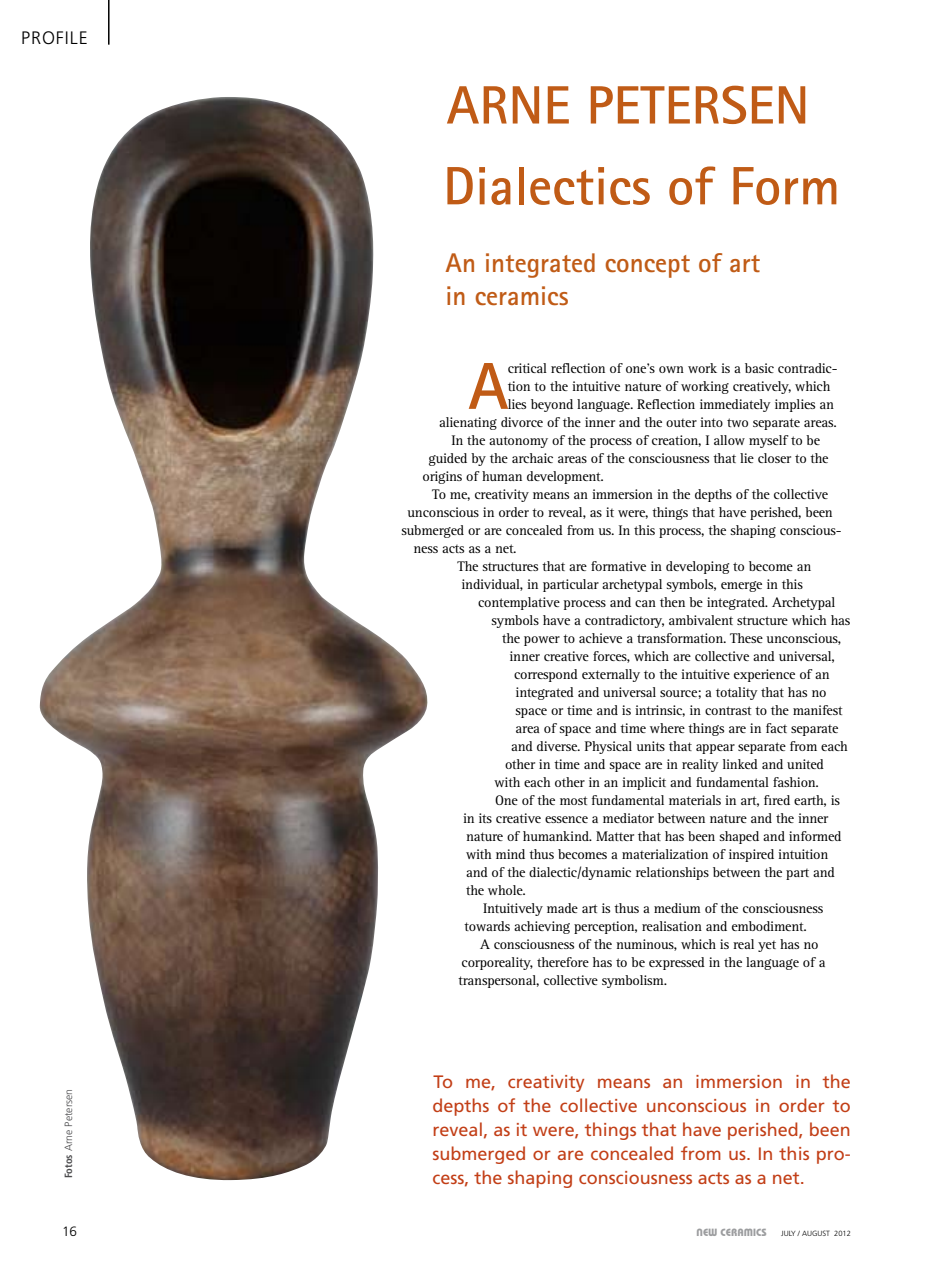
<style>
.page{position:relative;width:936px;height:1276px;background:#fff}
.page>*{position:absolute;margin:0;border:0;box-sizing:border-box;transform-origin:0 0}
.t1{font:700 66.45px "Rotis Sans Serif";color:#c05b16}
.t2{font:700 54px "Rotis Sans Serif";color:#c05b16}
.t3{font:700 27px/32.4px "Rotis Sans Serif";color:#c05b16}
.t4{font:18px/24px "Frutiger";color:#c23e16;text-align:justify}
.t5{font:300 18px "Frutiger LT";letter-spacing:.05em;color:#000}
.t6{font:14.25px "Rotis Serif";letter-spacing:-.015em;color:#000}
.t7{font:300 13.5px "Frutiger";color:#000}
.t8{font:300 10.5px "Frutiger";color:#4b4b4d}
.t9{font:10.5px "Keramik";color:#9c9d9f}
.t10{font:300 7.5px "Frutiger";color:#000}
.s1{font-weight:700;font-stretch:condensed}
</style>
<div class="page">
<hr style="left:108px;top:0;width:1px;height:45px;background:#000">
<img style="left:39px;top:97px;width:389px;height:1083px">
<p class="t5" style="left:21px;top:28px;width:68px">PROFILE</p>
<p class="t8" style="left:62px;top:1178px;width:91px;rotate:-90deg"><span class="s1">Fotos</span> ARNE PETERSEN</p>
<h2 class="t2" style="left:446px;top:71px;width:364px">Arne Petersen</h2>
<h2 class="t2" style="left:443px;top:152px;width:398px">Dialectics of Form</h2>
<h3 class="t3" style="left:445px;top:246px;width:316px">An integrated concept of art in ceramics</h3>
<h1 class="t1" style="left:468px;top:344px;width:42px">A</h1>
<p class="t6" style="left:507px;top:360px;width:331px">critical reflection of one's own work is a basic contradic-</p>
<p class="t6" style="left:507px;top:378px;width:324px">tion to the intuitive nature of working creatively, which</p>
<p class="t6" style="left:507px;top:396px;width:328px">lies beyond language. Reflection immediately implies an</p>
<p class="t6" style="left:439px;top:414px;width:399px">alienating divorce of the inner and the outer into two separate areas.</p>
<p class="t6" style="left:451px;top:432px;width:370px">In the autonomy of the process of creation, I allow myself to be</p>
<p class="t6" style="left:428px;top:450px;width:401px">guided by the archaic areas of the consciousness that lie closer to the</p>
<p class="t6" style="left:422px;top:468px;width:183px">origins of human development.</p>
<p class="t6" style="left:432px;top:486px;width:397px">To me, creativity means an immersion in the depths of the collective</p>
<p class="t6" style="left:407px;top:504px;width:427px">unconscious in order to reveal, as it were, things that have perished, been</p>
<p class="t6" style="left:401px;top:522px;width:441px">submerged or are concealed from us. In this process, the shaping conscious-</p>
<p class="t6" style="left:413px;top:540px;width:105px">ness acts as a net.</p>
<p class="t6" style="left:457px;top:558px;width:355px">The structures that are formative in developing to become an</p>
<p class="t6" style="left:461px;top:576px;width:343px">individual, in particular archetypal symbols, emerge in this</p>
<p class="t6" style="left:478px;top:594px;width:359px">contemplative process and can then be integrated. Archetypal</p>
<p class="t6" style="left:491px;top:612px;width:360px">symbols have a contradictory, ambivalent structure which has</p>
<p class="t6" style="left:502px;top:630px;width:341px">the power to achieve a transformation. These unconscious,</p>
<p class="t6" style="left:509px;top:648px;width:327px">inner creative forces, which are collective and universal,</p>
<p class="t6" style="left:514px;top:666px;width:317px">correspond externally to the intuitive experience of an</p>
<p class="t6" style="left:515px;top:684px;width:312px">integrated and universal source; a totality that has no</p>
<p class="t6" style="left:515px;top:702px;width:328px">space or time and is intrinsic, in contrast to the manifest</p>
<p class="t6" style="left:515px;top:720px;width:324px">area of space and time where things are in fact separate</p>
<p class="t6" style="left:511px;top:738px;width:338px">and diverse. Physical units that appear separate from each</p>
<p class="t6" style="left:505px;top:756px;width:320px">other in time and space are in reality linked and united</p>
<p class="t6" style="left:494px;top:774px;width:326px">with each other in an implicit and fundamental fashion.</p>
<p class="t6" style="left:495px;top:792px;width:346px">One of the most fundamental materials in art, fired earth, is</p>
<p class="t6" style="left:463px;top:810px;width:367px">in its creative essence a mediator between nature and the inner</p>
<p class="t6" style="left:466px;top:828px;width:377px">nature of humankind. Matter that has been shaped and informed</p>
<p class="t6" style="left:466px;top:846px;width:364px">with mind thus becomes a materialization of inspired intuition</p>
<p class="t6" style="left:466px;top:864px;width:370px">and of the dialectic/dynamic relationships between the part and</p>
<p class="t6" style="left:466px;top:882px;width:61px">the whole.</p>
<p class="t6" style="left:483px;top:900px;width:341px">Intuitively made art is thus a medium of the consciousness</p>
<p class="t6" style="left:464px;top:918px;width:343px">towards achieving perception, realisation and embodiment.</p>
<p class="t6" style="left:480px;top:936px;width:340px">A consciousness of the numinous, which is real yet has no</p>
<p class="t6" style="left:461px;top:954px;width:365px">corporeality, therefore has to be expressed in the language of a</p>
<p class="t6" style="left:458px;top:972px;width:210px">transpersonal, collective symbolism.</p>
<p class="t4" style="left:432px;top:1069px;width:420px">To me, creativity means an immersion in the depths of the collective unconscious in order to reveal, as it were, things that have perished, been submerged or are concealed from us. In this pro&shy;cess, the shaping consciousness acts as a net.</p>
<p class="t7" style="left:62px;top:1223px;width:17px">16</p>
<p class="t9" style="left:696px;top:1225px;width:72px">NEW CERAMICS</p>
<p class="t10" style="left:781px;top:1229px;width:71px">JULY / AUGUST 2012</p>
</div>
